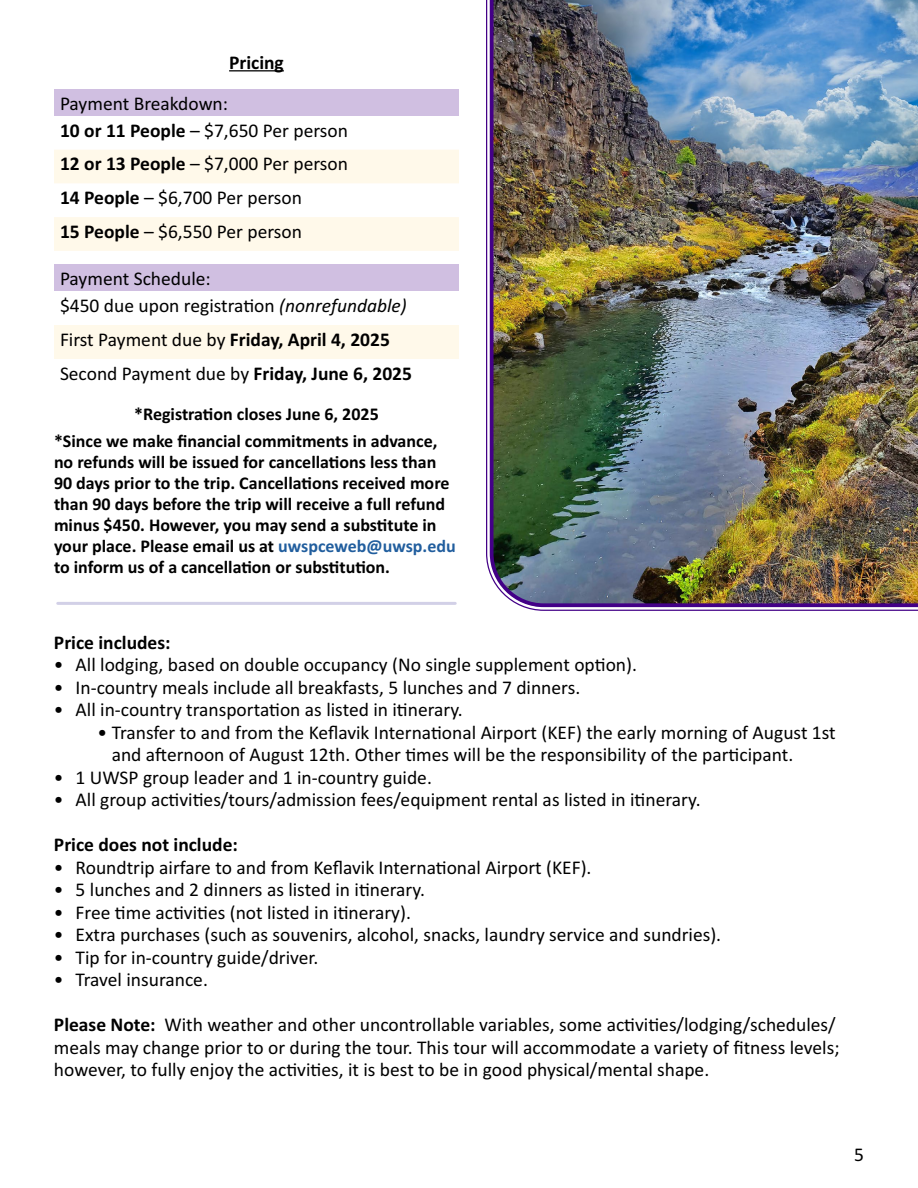
<style>
.page{position:relative;width:918px;height:1188px;background:#fff}
.page>*{position:absolute;margin:0;border:0;box-sizing:border-box;transform-origin:0 0}
.t1{font:19.5px/22.5px "Calibri";color:#000}
.t2{font:700 19.5px "Calibri";color:#000}
.t3{font:700 18px/21px "Calibri";color:#000}
.s1{font-weight:700}
.s2{font-style:italic}
.s3{color:#215e9e}
</style>
<div class="page">
<hr style="left:229px;top:70px;width:55px;height:1px;background:#000">
<div style="left:54px;top:264px;width:405px;height:27px;background:#d0bfe1"></div>
<div style="left:54px;top:325px;width:405px;height:34px;background:#fff9ea"></div>
<div style="left:54px;top:89px;width:405px;height:27px;background:#d0bfe1"></div>
<svg style="left:54px;top:150px;width:405px;height:101px"></svg>
<hr style="left:58px;top:602px;width:397px;height:3px;background:#d2d0e7">
<img style="left:486px;top:0;width:432px;height:611px">
<p class="t2" style="left:229px;top:48px;width:56px">Pricing</p>
<p class="t1" style="left:60px;top:89px;width:289px;line-height:27px">Payment Breakdown:<br><span class="s1">10 or 11 People</span> – $7,650 Per person</p>
<p class="t1" style="left:60px;top:146px;width:289px;line-height:33.8px"><span class="s1">12 or 13 People</span> – $7,000 Per person<br><span class="s1">14 People</span> – $6,700 Per person<br><span class="s1">15 People</span> – $6,550 Per person</p>
<p class="t1" style="left:60px;top:264px;width:348px;line-height:27px">Payment Schedule:<br>$450 due upon registration <span class="s2">(nonrefundable)</span></p>
<p class="t1" style="left:60px;top:322px;width:354px;line-height:33.8px">First Payment due by <span class="s1">Friday, April 4, 2025<br></span>Second Payment due by <span class="s1">Friday, June 6, 2025</span></p>
<p class="t3" style="left:134px;top:403px;width:246px">*Registration closes June 6, 2025</p>
<p class="t3" style="left:54px;top:430px;width:403px">*Since we make financial commitments in advance, no refunds will be issued for cancellations less than 90 days prior to the trip. Cancellations received more than 90 days before the trip will receive a full refund minus $450. However, you may send a substitute in your place. Please email us at <span class="s3">uwspceweb@uwsp.edu </span>to inform us of a cancellation or substitution.</p>
<p class="t2" style="left:54px;top:628px;width:118px">Price includes:</p>
<p class="t1" style="left:54px;top:653px;width:585px">• All lodging, based on double occupancy (No single supplement option).</p>
<p class="t1" style="left:54px;top:675px;width:528px">• In-country meals include all breakfasts, 5 lunches and 7 dinners.</p>
<p class="t1" style="left:54px;top:698px;width:410px">• All in-country transportation as listed in itinerary.</p>
<p class="t1" style="left:112px;top:721px;width:726px;text-indent:-14px">• Transfer to and from the Keflavik International Airport (KEF) the early morning of August 1st and afternoon of August 12th. Other times will be the responsibility of the participant.</p>
<p class="t1" style="left:54px;top:766px;width:379px">• 1 UWSP group leader and 1 in-country guide.</p>
<p class="t1" style="left:54px;top:788px;width:648px">• All group activities/tours/admission fees/equipment rental as listed in itinerary.</p>
<p class="t2" style="left:54px;top:831px;width:185px">Price does not include:</p>
<p class="t1" style="left:54px;top:856px;width:539px">• Roundtrip airfare to and from Keflavik International Airport (KEF).</p>
<p class="t1" style="left:54px;top:878px;width:372px">• 5 lunches and 2 dinners as listed in itinerary.</p>
<p class="t1" style="left:54px;top:901px;width:358px">• Free time activities (not listed in itinerary).</p>
<p class="t1" style="left:54px;top:923px;width:669px">• Extra purchases (such as souvenirs, alcohol, snacks, laundry service and sundries).</p>
<p class="t1" style="left:54px;top:946px;width:266px">• Tip for in-country guide/driver.</p>
<p class="t1" style="left:54px;top:968px;width:155px">• Travel insurance.</p>
<p class="t1" style="left:54px;top:1013px;width:787px"><span class="s1">Please Note:</span> With weather and other uncontrollable variables, some activities/lodging/schedules/ meals may change prior to or during the tour. This tour will accommodate a variety of fitness levels; however, to fully enjoy the activities, it is best to be in good physical/mental shape.</p>
<p class="t1" style="left:854px;top:1143px;width:11px">5</p>
</div>
